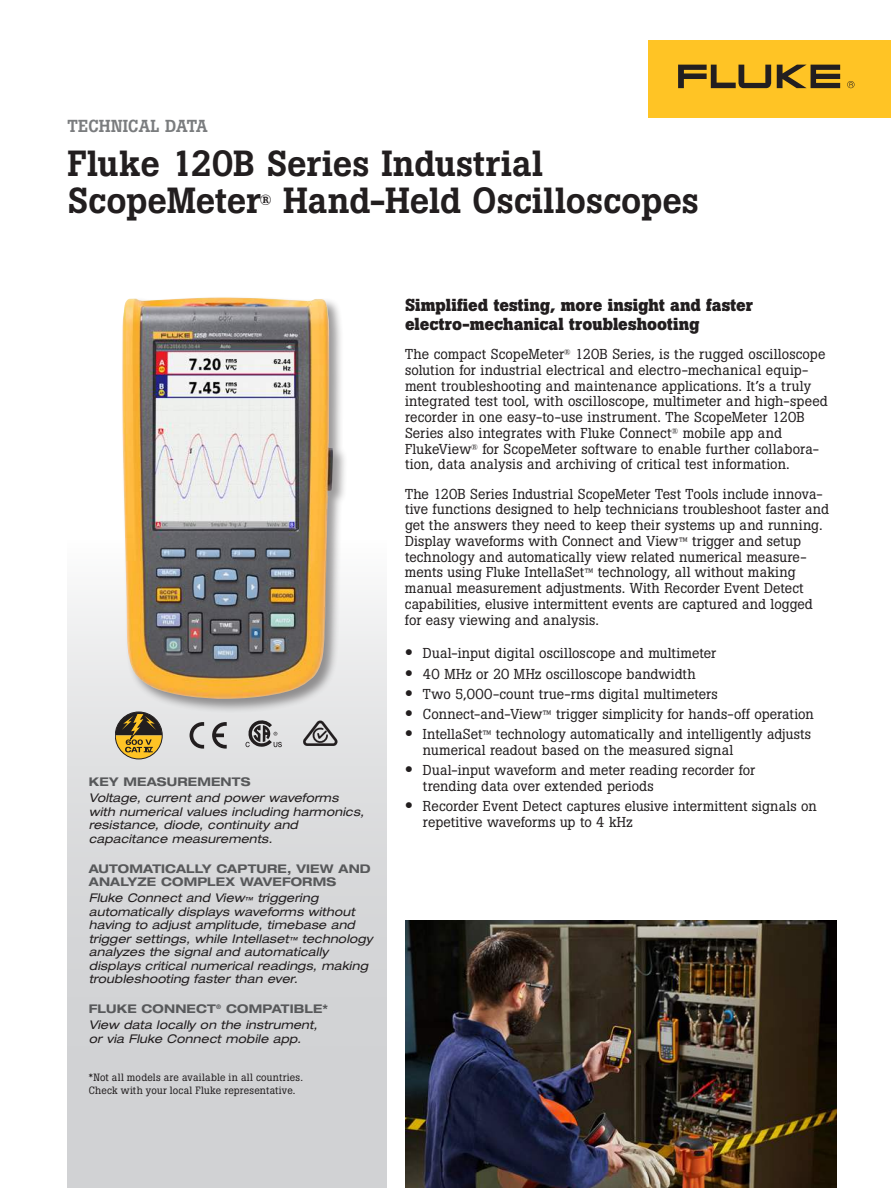
<style>
.page{position:relative;width:891px;height:1188px;background:#fff}
.page>*{position:absolute;margin:0;border:0;box-sizing:border-box;transform-origin:0 0}
.t1{font:500 36px/37.5px "Boton Pro";color:#221e1f}
.t2{font:700 17.25px/18.8px "Boton Pro";letter-spacing:.005em;color:#221e1f}
.t3{font:500 17.25px "Boton Pro";color:#7a7c7e}
.t4{font:500 14.7px "Boton Pro";color:#221e1f}
.t5{font:14.25px/15.8px "Boton Pro";letter-spacing:.005em;color:#221e1f}
.t6{font:italic expanded 12px/13.5px "Helvetica Neue LT Std";letter-spacing:.015em;color:#221e1f}
.t7{font:700 expanded 12px/13.5px "Helvetica Neue LT Std";letter-spacing:.015em;color:#57585a}
.t8{font:10.5px/12.6px "Boton Pro";letter-spacing:.02em;color:#221e1f}
.s1{font-size:8.4px}
.s2{font-weight:700;font-style:normal;color:#57585a}
.s3{font-size:12px}
.s4{font-family:"Helvetica Neue LT Std";font-weight:500;font-stretch:expanded;font-size:16.5px}
</style>
<div class="page">
<div style="left:68px;top:540px;width:319px;height:648px;background:#d1d2d4"></div>
<div style="left:648px;top:41px;width:243px;height:77px;background:#ffc425"></div>
<svg style="left:777px;top:65px;width:63px;height:23px"></svg>
<svg style="left:678px;top:65px;width:93px;height:23px"></svg>
<svg style="left:847px;top:81px;width:8px;height:7px"></svg>
<div style="left:120px;top:296px;width:228px;height:417px;background:#221e1f;opacity:.45"></div>
<img style="left:122px;top:297px;width:211px;height:402px">
<svg style="left:246px;top:720px;width:36px;height:27px"></svg>
<svg style="left:190px;top:722px;width:14px;height:27px"></svg>
<svg style="left:212px;top:722px;width:15px;height:27px"></svg>
<svg style="left:303px;top:720px;width:34px;height:26px"></svg>
<svg style="left:115px;top:712px;width:47px;height:47px;background:#998147"></svg>
<img style="left:405px;top:920px;width:432px;height:268px">
<p class="t3" style="left:68px;top:118px;width:142px">TECHNICAL DATA</p>
<h1 class="t1" style="left:68px;top:146px;width:477px">Fluke 120B Series Industrial<br>ScopeMeter</h1>
<p class="t4" style="left:260px;top:193px;width:13px">®</p>
<h1 class="t1" style="left:283px;top:184px;width:418px">Hand-Held Oscilloscopes</h1>
<p class="t7" style="left:89px;top:776px;width:163px">KEY MEASUREMENTS</p>
<p class="t6" style="left:89px;top:793px;width:277px">Voltage, current and power waveforms with numerical values including harmonics, resistance, diode, continuity and capacitance measurements.</p>
<p class="t7" style="left:89px;top:863px;width:284px">AUTOMATICALLY CAPTURE, VIEW AND<br>ANALYZE COMPLEX WAVEFORMS</p>
<p class="t6" style="left:89px;top:892px;width:285px">Fluke Connect and View<span class="s1">™</span> triggering automatically displays waveforms without having to adjust amplitude, timebase and trigger settings, while Intellaset<span class="s1">™</span> technology analyzes the signal and automatically displays critical numerical readings, making troubleshooting faster than ever.</p>
<p class="t6" style="left:89px;top:1002px;width:241px;line-height:16.2px"><span class="s2">FLUKE CONNECT</span> <sup>®</sup> <span class="s2">COMPATIBLE*<br></span>View data locally on the instrument,</p>
<p class="t6" style="left:89px;top:1033px;width:214px">or via Fluke Connect mobile app.</p>
<p class="t8" style="left:89px;top:1072px;width:216px">*Not all models are available in all countries.<br>Check with your local Fluke representative.</p>
<p class="t2" style="left:405px;top:297px;width:350px">Simplified testing, more insight and faster electro-mechanical troubleshooting</p>
<p class="t5" style="left:405px;top:347px;width:424px">The compact ScopeMeter<sup>®</sup> 120B Series, is the rugged oscilloscope solution for industrial electrical and electro-mechanical equip&shy;ment troubleshooting and maintenance applications. It’s a truly integrated test tool, with oscilloscope, multimeter and high-speed recorder in one easy-to-use instrument. The ScopeMeter 120B Series also integrates with Fluke Connect<sup>®</sup> mobile app and FlukeView<sup>®</sup> for ScopeMeter software to enable further collabora&shy;tion, data analysis and archiving of critical test information.</p>
<p class="t5" style="left:405px;top:486px;width:426px">The 120B Series Industrial ScopeMeter Test Tools include innova&shy;tive functions designed to help technicians troubleshoot faster and get the answers they need to keep their systems up and running.<br>Display waveforms with Connect and View<span class="s3">™</span> trigger and setup technology and automatically view related numerical measure&shy;ments using Fluke IntellaSet<span class="s3">™</span> technology, all without making manual measurement adjustments. With Recorder Event Detect capabilities, elusive intermittent events are captured and logged for easy viewing and analysis.</p>
<p class="t5" style="left:405px;top:646px;width:313px"><span class="s4">•</span> Dual-input digital oscilloscope and multimeter</p>
<p class="t5" style="left:405px;top:666px;width:292px"><span class="s4">•</span> 40 MHz or 20 MHz oscilloscope bandwidth</p>
<p class="t5" style="left:405px;top:687px;width:314px"><span class="s4">•</span> Two 5,000-count true-rms digital multimeters</p>
<p class="t5" style="left:405px;top:707px;width:410px"><span class="s4">•</span> Connect-and-View<span class="s3">™</span> trigger simplicity for hands-off operation</p>
<p class="t5" style="left:423px;top:727px;width:390px;text-indent:-18px"><span class="s4">•</span> IntellaSet<span class="s3">™</span> technology automatically and intelligently adjusts numerical readout based on the measured signal</p>
<p class="t5" style="left:423px;top:763px;width:334px;text-indent:-18px"><span class="s4">•</span> Dual-input waveform and meter reading recorder for trending data over extended periods</p>
<p class="t5" style="left:423px;top:799px;width:395px;text-indent:-18px"><span class="s4">•</span> Recorder Event Detect captures elusive intermittent signals on repetitive waveforms up to 4 kHz</p>
</div>
